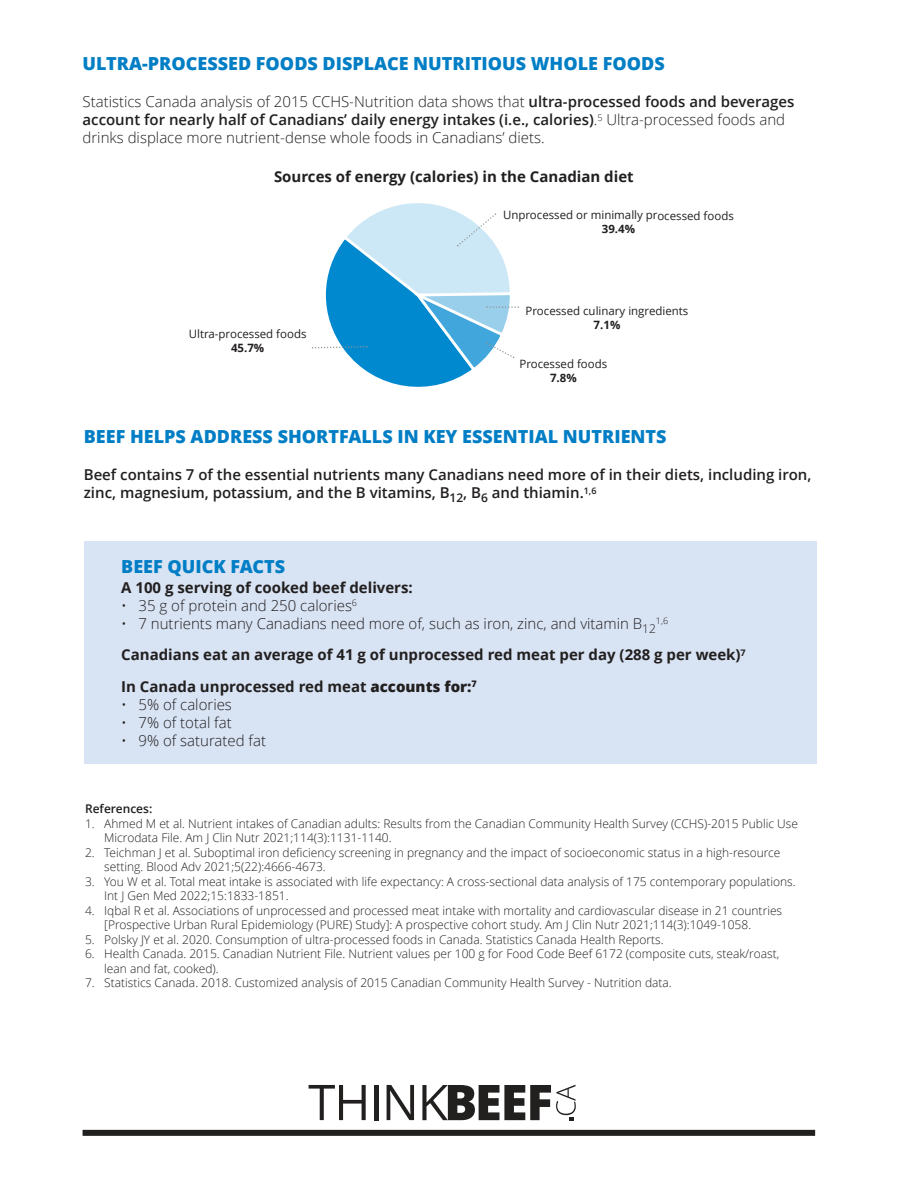
<style>
.page{position:relative;width:918px;height:1188px;background:#fff}
.page>*{position:absolute;margin:0;border:0;box-sizing:border-box;transform-origin:0 0}
.t1{font:800 18px "Open Sans";color:#007ec5}
.t2{font:300 15px/18.1px "Open Sans";color:#221f1f}
.t3{font:600 15px/18.1px "Open Sans";color:#221f1f}
.t4{font:700 15px/31.7px "Open Sans";color:#221f1f}
.t5{font:300 12px/14.5px "Open Sans";color:#221f1f}
.t6{font:600 12px "Open Sans";color:#221f1f}
.t7{font:11.4px "Open Sans";color:#221f1f}
.t8{font:700 11.4px "Open Sans";color:#221f1f}
.t9{font:300 9px "Open Sans";color:#221f1f}
.s1{font-weight:600}
.s2{font-weight:700}
.s3{font-weight:800}
</style>
<div class="page">
<div style="left:83px;top:1130px;width:732px;height:6px;background:#221f1f"></div>
<svg style="left:309px;top:1085px;width:57px;height:35px"></svg>
<hr style="left:374px;top:1085px;width:4px;height:35px;background:#221f1f">
<svg style="left:387px;top:1085px;width:27px;height:35px"></svg>
<svg style="left:422px;top:1085px;width:154px;height:35px"></svg>
<svg style="left:312px;top:203px;width:207px;height:184px"></svg>
<div style="left:85px;top:541px;width:732px;height:223px;background:#d8e3f4"></div>
<h1 class="t1" style="left:83px;top:56px;width:584px">ULTRA-PROCESSED FOODS DISPLACE NUTRITIOUS WHOLE FOODS</h1>
<p class="t2" style="left:83px;top:94px;width:713px">Statistics Canada analysis of 2015 CCHS-Nutrition data shows that <span class="s1">ultra-processed foods and beverages account for nearly half of Canadians’ daily energy intakes (i.e., calories)</span>.<sup>5</sup> Ultra-processed foods and drinks displace more nutrient-dense whole foods in Canadians’ diets.</p>
<p class="t4" style="left:274px;top:162px;width:361px">Sources of energy (calories) in the Canadian diet</p>
<p class="t7" style="left:189px;top:330px;width:119px">Ultra-processed foods</p>
<p class="t8" style="left:231px;top:344px;width:35px">45.7%</p>
<p class="t7" style="left:503px;top:211px;width:232px">Unprocessed or minimally processed foods</p>
<p class="t8" style="left:602px;top:225px;width:35px">39.4%</p>
<p class="t7" style="left:526px;top:306px;width:164px">Processed culinary ingredients</p>
<p class="t8" style="left:594px;top:320px;width:28px">7.1%</p>
<p class="t7" style="left:519px;top:359px;width:89px">Processed foods</p>
<p class="t8" style="left:550px;top:373px;width:28px">7.8%</p>
<h1 class="t1" style="left:84px;top:430px;width:584px">BEEF HELPS ADDRESS SHORTFALLS IN KEY ESSENTIAL NUTRIENTS</h1>
<p class="t3" style="left:84px;top:467px;width:729px">Beef contains 7 of the essential nutrients many Canadians need more of in their diets, including iron, zinc, magnesium, potassium, and the B vitamins, B<sub>12</sub>, B<sub>6</sub> and thiamin.<sup>1,6</sup></p>
<h1 class="t1" style="left:121px;top:559px;width:165px">BEEF QUICK FACTS</h1>
<p class="t2" style="left:121px;top:579px;width:536px"><span class="s2">A 100 g serving of cooked beef delivers:<br></span>ï 35 g of protein and 250 calories<sup>6<br></sup>ï 7 nutrients many Canadians need more of, such as iron, zinc, and vitamin B<sub>12</sub></p>
<p class="t9" style="left:656px;top:617px;width:14px">1,6</p>
<p class="t4" style="left:121px;top:641px;width:626px">Canadians eat an average of 41 g of unprocessed red meat per day (288 g per week)<sup>7<br></sup>In Canada unprocessed red meat <span class="s3">accounts for:</span><sup>7</sup></p>
<p class="t2" style="left:121px;top:697px;width:146px">ï 5% of calories<br>ï 7% of total fat<br>ï 9% of saturated fat</p>
<p class="t6" style="left:85px;top:804px;width:69px">References:</p>
<p class="t5" style="left:104px;top:817px;width:695px;text-indent:-19px">1. Ahmed M et al. Nutrient intakes of Canadian adults: Results from the Canadian Community Health Survey (CCHS)-2015 Public Use<br>Microdata File. Am J Clin Nutr 2021;114(3):1131-1140.</p>
<p class="t5" style="left:104px;top:846px;width:678px;text-indent:-19px">2. Teichman J et al. Suboptimal iron deficiency screening in pregnancy and the impact of socioeconomic status in a high-resource setting. Blood Adv 2021;5(22):4666-4673.</p>
<p class="t5" style="left:104px;top:875px;width:693px;text-indent:-19px">3. You W et al. Total meat intake is associated with life expectancy: A cross-sectional data analysis of 175 contemporary populations.<br>Int J Gen Med 2022;15:1833-1851.</p>
<p class="t5" style="left:104px;top:904px;width:680px;text-indent:-19px">4. Iqbal R et al. Associations of unprocessed and processed meat intake with mortality and cardiovascular disease in 21 countries [Prospective Urban Rural Epidemiology (PURE) Study]: A prospective cohort study. Am J Clin Nutr 2021;114(3):1049-1058.</p>
<p class="t5" style="left:85px;top:933px;width:580px">5. Polsky JY et al. 2020. Consumption of ultra-processed foods in Canada. Statistics Canada Health Reports.</p>
<p class="t5" style="left:104px;top:948px;width:677px;text-indent:-19px">6. Health Canada. 2015. Canadian Nutrient File. Nutrient values per 100 g for Food Code Beef 6172 (composite cuts, steak/roast, lean and fat, cooked).</p>
<p class="t5" style="left:85px;top:977px;width:588px">7. Statistics Canada. 2018. Customized analysis of 2015 Canadian Community Health Survey - Nutrition data.</p>
</div>
